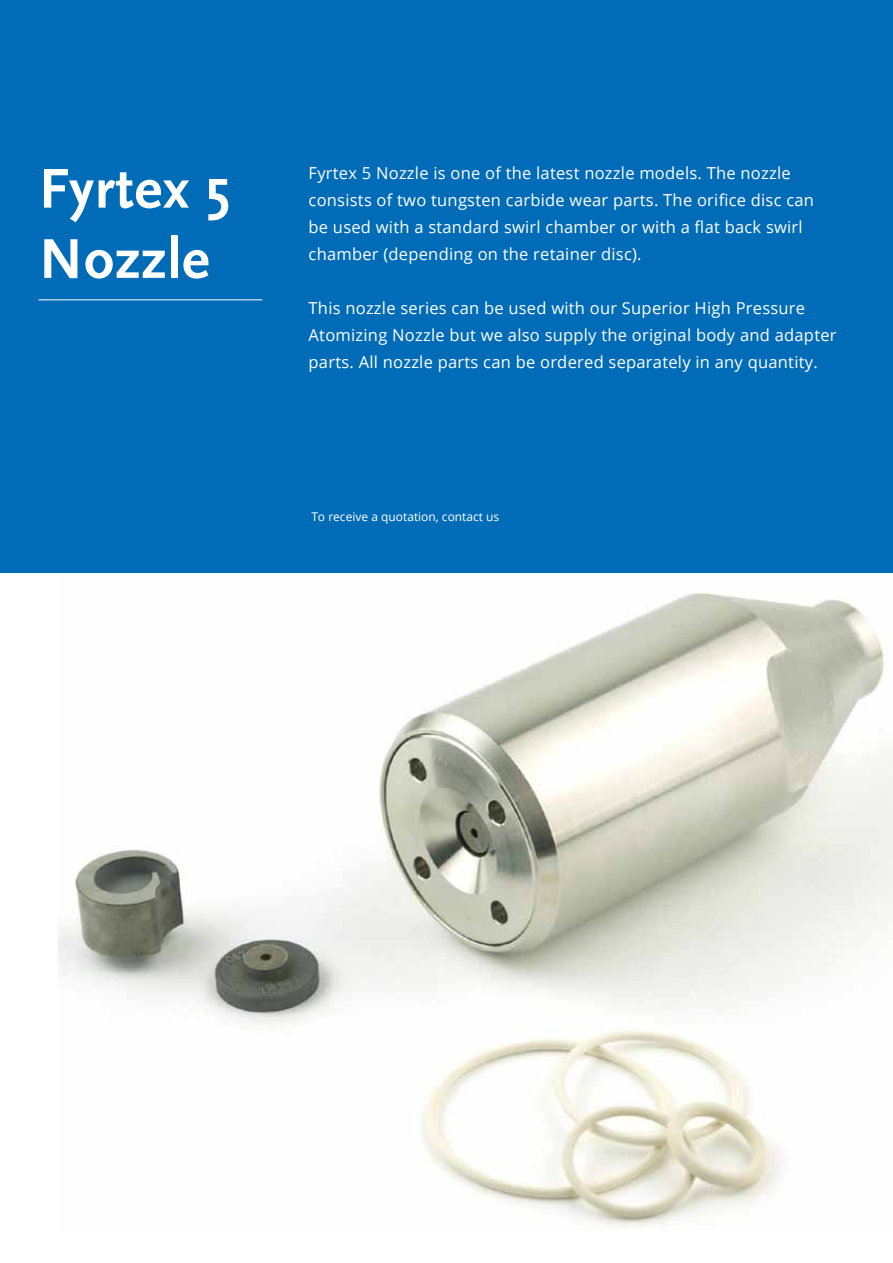
<style>
.page{position:relative;width:893px;height:1263px;background:#fff}
.page>*{position:absolute;margin:0;border:0;box-sizing:border-box;transform-origin:0 0}
.t1{font:700 58.5px/70.2px "Scala Sans";color:#fff}
.t2{font:16.5px/27px "Open Sans";letter-spacing:.015em;color:#fff}
.t3{font:12px "Open Sans";color:#fff}
</style>
<div class="page">
<div style="left:0;top:0;width:893px;height:572px;background:#006cb7"></div>
<hr style="left:39px;top:299px;width:223px;height:1px;background:#fff">
<img style="left:59px;top:593px;width:834px;height:637px">
<h1 class="t1" style="left:39px;top:155px;width:193px">Fyrtex 5<br>Nozzle</h1>
<p class="t2" style="left:309px;top:159px;width:507px">Fyrtex 5 Nozzle is one of the latest nozzle models. The nozzle consists of two tungsten carbide wear parts. The orifice disc can be used with a standard swirl chamber or with a flat back swirl chamber (depending on the retainer disc).</p>
<p class="t2" style="left:309px;top:294px;width:530px">This nozzle series can be used with our Superior High Pressure<br>Atomizing Nozzle but we also supply the original body and adapter parts. All nozzle parts can be ordered separately in any quantity.</p>
<p class="t3" style="left:311px;top:509px;width:189px">To receive a quotation, contact us</p>
</div>
